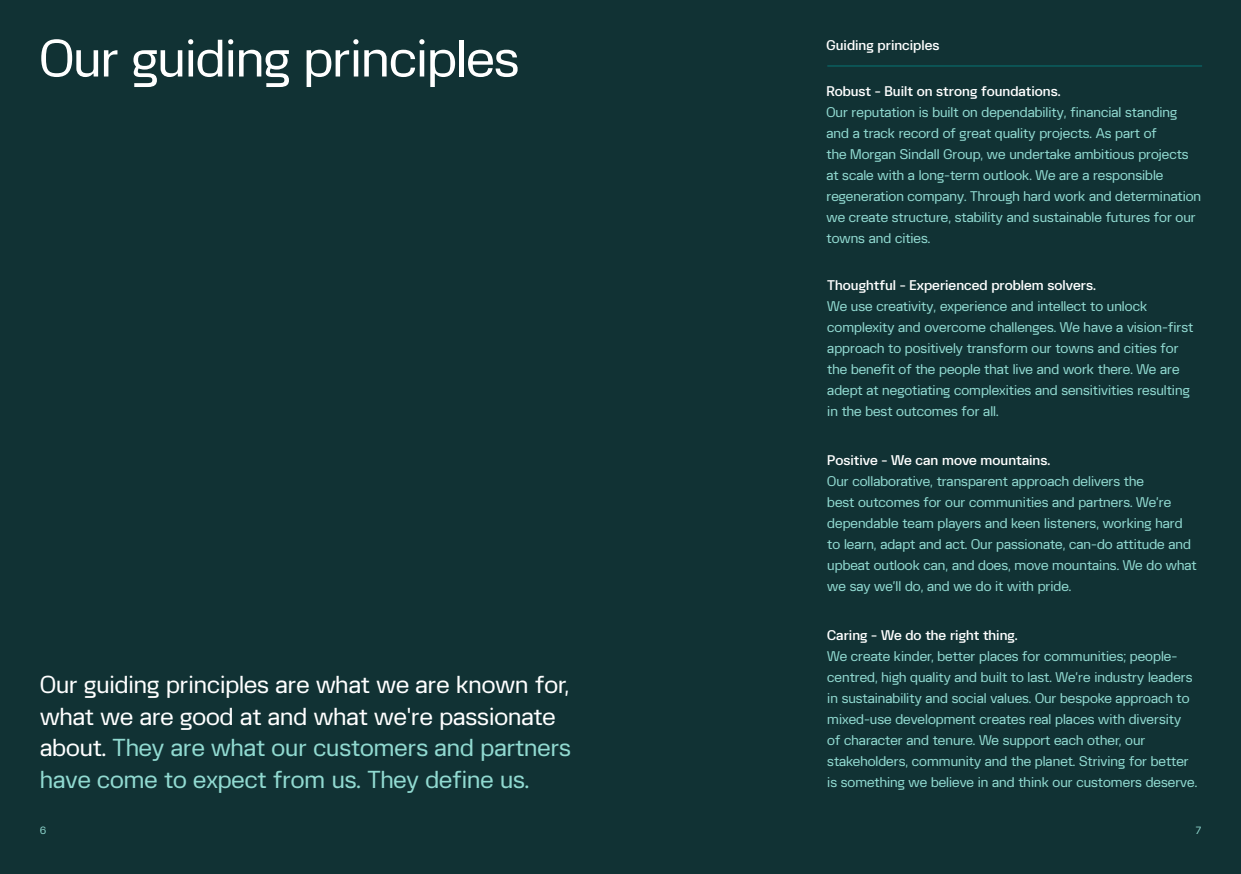
<style>
.page{position:relative;width:1241px;height:874px;background:#fff}
.page>*{position:absolute;margin:0;border:0;box-sizing:border-box;transform-origin:0 0}
.t1{font:52.5px "Citizen";letter-spacing:-.01em;color:#fff}
.t2{font:24.5px/31.5px "Citizen";color:#fff}
.t3{font:14px/21px "Citizen";color:#91dad1}
.t4{font:500 14px "Citizen";color:#fff}
.t5{font:10.5px "Citizen";color:#91dad1}
.s1{color:#91dad1}
</style>
<div class="page">
<div style="left:0;top:0;width:620px;height:873px;background:#113234"></div>
<div style="left:620px;top:0;width:620px;height:873px;background:#113234"></div>
<hr style="left:827px;top:65px;width:374px;height:1px;background:#077574">
<h1 class="t1" style="left:40px;top:27px;width:481px">Our guiding principles</h1>
<p class="t4" style="left:826px;top:36px;width:114px">Guiding principles</p>
<p class="t4" style="left:826px;top:83px;width:236px">Robust - Built on strong foundations.</p>
<p class="t3" style="left:826px;top:101px;width:376px">Our reputation is built on dependability, financial standing and a track record of great quality projects. As part of<br>the Morgan Sindall Group, we undertake ambitious projects at scale with a long-term outlook. We are a responsible regeneration company. Through hard work and determination we create structure, stability and sustainable futures for our towns and cities.</p>
<p class="t4" style="left:827px;top:276px;width:270px">Thoughtful - Experienced problem solvers.</p>
<p class="t3" style="left:827px;top:295px;width:367px">We use creativity, experience and intellect to unlock complexity and overcome challenges. We have a vision-first approach to positively transform our towns and cities for the benefit of the people that live and work there. We are adept at negotiating complexities and sensitivities resulting in the best outcomes for all.</p>
<p class="t4" style="left:827px;top:451px;width:224px">Positive - We can move mountains.</p>
<p class="t3" style="left:827px;top:470px;width:371px">Our collaborative, transparent approach delivers the<br>best outcomes for our communities and partners. We’re dependable team players and keen listeners, working hard to learn, adapt and act. Our passionate, can-do attitude and upbeat outlook can, and does, move mountains. We do what we say we’ll do, and we do it with pride.</p>
<p class="t4" style="left:827px;top:626px;width:192px">Caring - We do the right thing.</p>
<p class="t3" style="left:827px;top:644px;width:371px">We create kinder, better places for communities; people&shy;centred, high quality and built to last. We’re industry leaders in sustainability and social values. Our bespoke approach to mixed-use development creates real places with diversity of character and tenure. We support each other, our stakeholders, community and the planet. Striving for better is something we believe in and think our customers deserve.</p>
<h2 class="t2" style="left:40px;top:668px;width:532px">Our guiding principles are what we are known for, what we are good at and what we're passionate about. <span class="s1">They are what our customers and partners have come to expect from us. They define us.</span></h2>
<p class="t5" style="left:40px;top:824px;width:8px">6</p>
<p class="t5" style="left:1195px;top:824px;width:7px">7</p>
</div>
